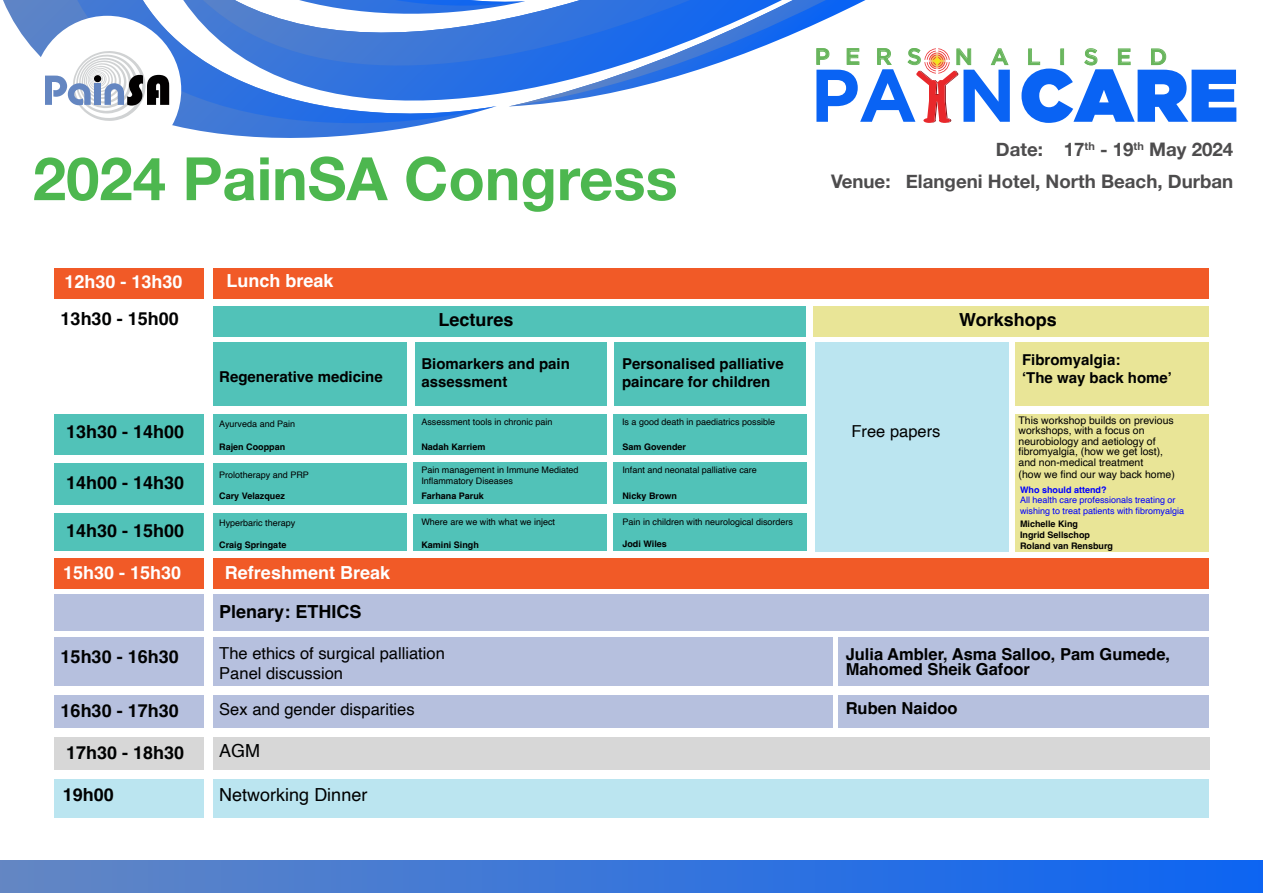
<style>
.page{position:relative;width:1263px;height:893px;background:#fff}
.page>*{position:absolute;margin:0;border:0;box-sizing:border-box;transform-origin:0 0}
.t1{font:700 59.85px "Helvetica Neue";color:#4db74f}
.t2{font:22.5px "Gotham HTF Medium 2";letter-spacing:.805em;color:#68b55c}
.t3{font:700 18.75px "Helvetica Neue";color:#4d4c4d}
.t4{font:700 18px "Helvetica";color:#000101}
.t5{font:700 18px "Helvetica";color:#fff}
.t6{font:18px "Helvetica";color:#000101}
.t7{font:700 18px "Helvetica";color:#000}
.t8{font:16.5px/19.8px "Helvetica";color:#000}
.t9{font:700 16.5px/15px "Helvetica";color:#000}
.t10{font:16.5px "Helvetica";color:#000101}
.t11{font:700 15px/18px "Helvetica";color:#000}
.t12{font:700 15px/18px "Helvetica";color:#000101}
.t13{font:10.5px/10.5px "Helvetica";color:#000}
.t14{font:9px/10.8px "Helvetica";color:#000}
.t15{font:700 9px/10.8px "Helvetica";color:#000}
.t16{font:9px/10.8px "Helvetica";color:#00f}
.t17{font:700 9px "Helvetica";color:#00f}
</style>
<div class="page">
<svg style="left:3px;top:0;width:428px;height:138px"></svg>
<svg style="left:55px;top:0;width:138px;height:123px"></svg>
<div style="left:33px;top:16px;width:148px;height:148px;background:#fff;border-radius:50%"></div>
<svg style="left:45px;top:51px;width:124px;height:70px"></svg>
<svg style="left:193px;top:0;width:817px;height:123px"></svg>
<svg style="left:1021px;top:48px;width:215px;height:75px"></svg>
<div style="left:0;top:860px;width:1263px;height:33px;background:linear-gradient(to right,#6486c3,#0c64f2)"></div>
<div style="left:54px;top:779px;width:1155px;height:38px;background:#bbe5f0"></div>
<div style="left:54px;top:637px;width:778px;height:49px;background:#b6c0de"></div>
<div style="left:838px;top:637px;width:371px;height:49px;background:#b6c0de"></div>
<div style="left:54px;top:594px;width:1155px;height:36px;background:#b6c0de"></div>
<div style="left:213px;top:342px;width:193px;height:64px;background:#51c2b8"></div>
<div style="left:210px;top:306px;width:596px;height:30px;background:#51c2b8"></div>
<div style="left:54px;top:558px;width:1155px;height:31px;background:#f15a27"></div>
<div style="left:54px;top:268px;width:1155px;height:31px;background:#f15a27"></div>
<div style="left:54px;top:737px;width:1155px;height:33px;background:#d7d7d7"></div>
<div style="left:415px;top:342px;width:191px;height:64px;background:#51c2b8"></div>
<div style="left:614px;top:342px;width:192px;height:64px;background:#51c2b8"></div>
<div style="left:815px;top:342px;width:193px;height:210px;background:#bbe5f0"></div>
<div style="left:1016px;top:342px;width:193px;height:64px;background:#e9e597"></div>
<div style="left:1015px;top:414px;width:194px;height:138px;background:#e9e597"></div>
<div style="left:813px;top:306px;width:396px;height:30px;background:#e9e597"></div>
<div style="left:54px;top:514px;width:352px;height:37px;background:#51c2b8"></div>
<div style="left:54px;top:415px;width:352px;height:40px;background:#51c2b8"></div>
<div style="left:54px;top:463px;width:352px;height:42px;background:#51c2b8"></div>
<div style="left:413px;top:514px;width:194px;height:37px;background:#51c2b8"></div>
<div style="left:413px;top:414px;width:194px;height:41px;background:#51c2b8"></div>
<div style="left:413px;top:462px;width:194px;height:42px;background:#51c2b8"></div>
<div style="left:613px;top:513px;width:194px;height:38px;background:#51c2b8"></div>
<div style="left:613px;top:414px;width:194px;height:41px;background:#51c2b8"></div>
<div style="left:613px;top:462px;width:194px;height:42px;background:#51c2b8"></div>
<div style="left:54px;top:695px;width:778px;height:33px;background:#b6c0de"></div>
<div style="left:838px;top:695px;width:371px;height:33px;background:#b6c0de"></div>
<div style="left:205px;top:255px;width:8px;height:574px;background:#fff"></div>
<h1 class="t1" style="left:33px;top:132px;width:646px">2024 PainSA Congress</h1>
<h3 class="t5" style="left:64px;top:271px;width:120px">12h30 - 13h30</h3>
<h3 class="t5" style="left:227px;top:269px;width:109px">Lunch break</h3>
<h2 class="t2" style="left:815px;top:44px;width:108px">PERS</h2>
<h2 class="t2" style="left:955px;top:44px;width:214px">NALISED</h2>
<h3 class="t3" style="left:996px;top:135px;width:239px">Date: 17<sup>th</sup> - 19<sup>th</sup> May 2024</h3>
<h3 class="t3" style="left:831px;top:167px;width:404px">Venue: Elangeni Hotel, North Beach, Durban</h3>
<h3 class="t4" style="left:61px;top:307px;width:120px">13h30 - 15h00</h3>
<h3 class="t4" style="left:66px;top:421px;width:120px">13h30 - 14h00</h3>
<h3 class="t4" style="left:66px;top:472px;width:120px">14h00 - 14h30</h3>
<h3 class="t4" style="left:66px;top:520px;width:120px">14h30 - 15h00</h3>
<h3 class="t11" style="left:219px;top:369px;width:165px">Regenerative medicine</h3>
<p class="t14" style="left:219px;top:419px;width:77px">Ayurveda and Pain</p>
<p class="t15" style="left:219px;top:442px;width:68px">Rajen Cooppan</p>
<p class="t14" style="left:219px;top:469px;width:91px">Prolotherapy and PRP</p>
<p class="t15" style="left:219px;top:492px;width:67px">Cary Velazquez</p>
<p class="t14" style="left:219px;top:517px;width:78px">Hyperbaric therapy</p>
<p class="t15" style="left:219px;top:540px;width:69px">Craig Springate</p>
<h3 class="t5" style="left:63px;top:562px;width:120px">15h30 - 15h30</h3>
<h3 class="t5" style="left:225px;top:562px;width:167px">Refreshment Break</h3>
<h3 class="t4" style="left:219px;top:601px;width:144px">Plenary: ETHICS</h3>
<h3 class="t7" style="left:438px;top:309px;width:77px">Lectures</h3>
<h3 class="t7" style="left:959px;top:309px;width:99px">Workshops</h3>
<h3 class="t12" style="left:421px;top:357px;width:150px">Biomarkers and pain assessment</h3>
<h3 class="t11" style="left:622px;top:357px;width:163px">Personalised palliative paincare for children</h3>
<h3 class="t12" style="left:1022px;top:353px;width:152px">Fibromyalgia:<br>‘The way back home’</h3>
<p class="t14" style="left:421px;top:416px;width:133px">Assessment tools in chronic pain</p>
<p class="t15" style="left:421px;top:442px;width:66px">Nadah Karriem</p>
<p class="t14" style="left:622px;top:416px;width:155px">Is a good death in paediatrics possible</p>
<p class="t15" style="left:622px;top:442px;width:65px">Sam Govender</p>
<h3 class="t10" style="left:851px;top:418px;width:90px">Free papers</h3>
<p class="t14" style="left:421px;top:464px;width:159px">Pain management in Immune Mediated<br>Inflammatory Diseases</p>
<p class="t14" style="left:421px;top:517px;width:135px">Where are we with what we inject</p>
<p class="t15" style="left:421px;top:540px;width:59px">Kamini Singh</p>
<p class="t15" style="left:421px;top:491px;width:64px">Farhana Paruk</p>
<p class="t14" style="left:622px;top:465px;width:136px">Infant and neonatal palliative care</p>
<p class="t15" style="left:622px;top:491px;width:56px">Nicky Brown</p>
<p class="t14" style="left:622px;top:517px;width:172px">Pain in children with neurological disorders</p>
<p class="t15" style="left:622px;top:539px;width:46px">Jodi Wiles</p>
<p class="t13" style="left:1018px;top:415px;width:157px">This workshop builds on previous workshops, with a focus on neurobiology and aetiology of fibromyalgia, (how we get lost), and non-medical treatment</p>
<p class="t13" style="left:1018px;top:470px;width:158px">(how we find our way back home)</p>
<p class="t17" style="left:1020px;top:484px;width:88px">Who should attend?</p>
<p class="t16" style="left:1020px;top:495px;width:166px">All health care professionals treating or wishing to treat patients with fibromyalgia</p>
<p class="t15" style="left:1020px;top:520px;width:95px">Michelle King<br>Ingrid Sellschop<br>Roland van Rensburg</p>
<h3 class="t4" style="left:61px;top:646px;width:120px">15h30 - 16h30</h3>
<h3 class="t4" style="left:61px;top:700px;width:120px">16h30 - 17h30</h3>
<h3 class="t4" style="left:66px;top:742px;width:120px">17h30 - 18h30</h3>
<h3 class="t4" style="left:63px;top:784px;width:53px">19h00</h3>
<h3 class="t8" style="left:219px;top:643px;width:227px">The ethics of surgical palliation<br>Panel discussion</h3>
<h3 class="t9" style="left:846px;top:649px;width:326px">Julia Ambler, Asma Salloo, Pam Gumede,<br>Mahomed Sheik Gafoor</h3>
<h3 class="t8" style="left:219px;top:700px;width:197px">Sex and gender disparities</h3>
<h3 class="t9" style="left:846px;top:703px;width:113px">Ruben Naidoo</h3>
<h3 class="t6" style="left:219px;top:736px;width:43px">AGM</h3>
<h3 class="t6" style="left:219px;top:781px;width:150px">Networking Dinner</h3>
</div>
